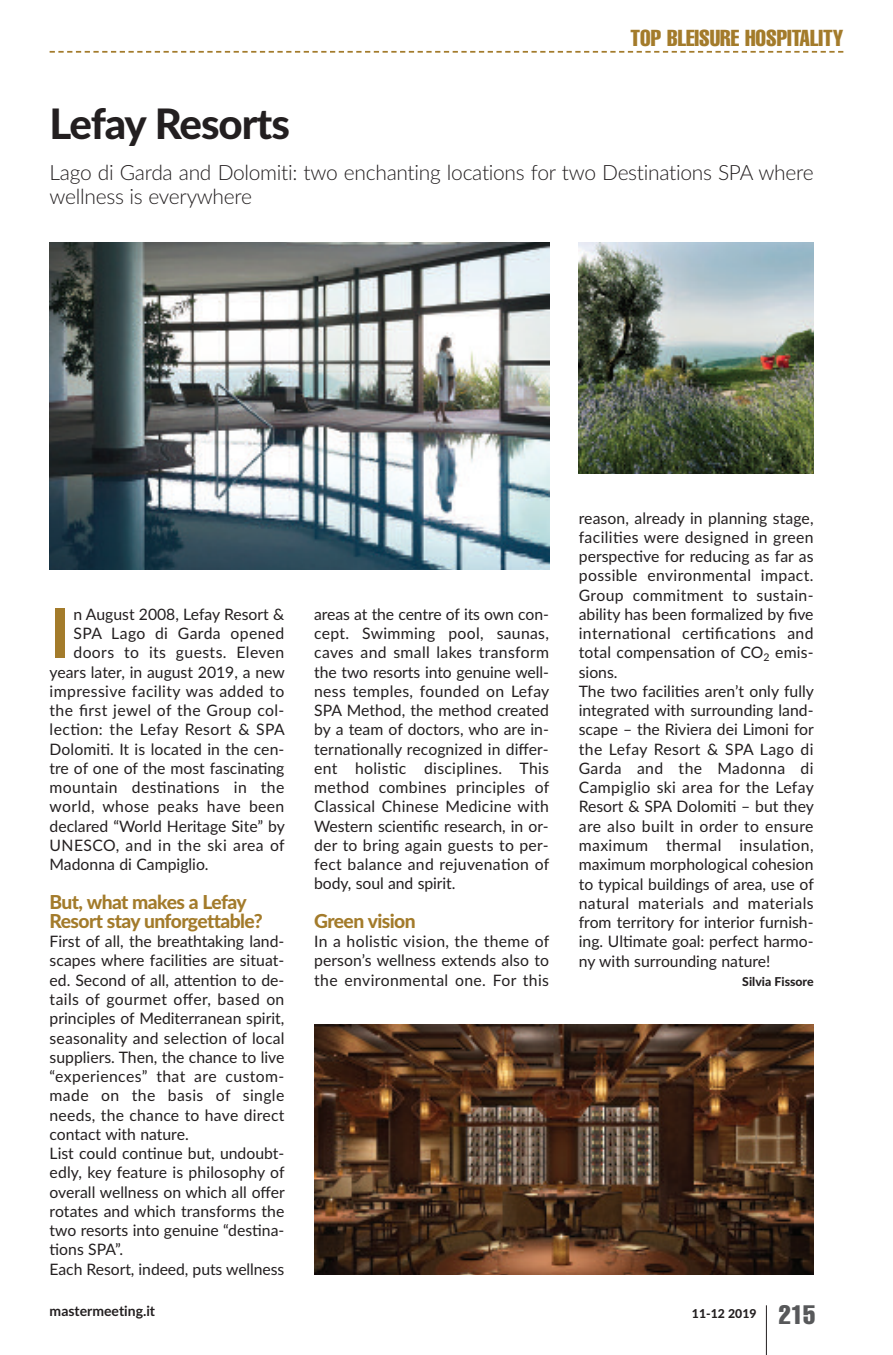
<style>
.page{position:relative;width:893px;height:1355px;background:#fff}
.page>*{position:absolute;margin:0;border:0;box-sizing:border-box;transform-origin:0 0}
.t1{font:700 68.77px "Lato";color:#a37b2b}
.t2{font:800 42px "Lato";letter-spacing:-.025em;color:#231f20}
.t3{font:extra-condensed 22.75px "Helvetica";color:#a37b2b}
.t4{font:300 21px/24.5px "Lato";letter-spacing:-.015em;color:#231f20}
.t5{font:800 19.25px/19.2px "Lato";letter-spacing:-.03em;color:#a37b2b}
.t6{font:15.75px/19.2px "Lato";letter-spacing:.005em;color:#231f20;text-align:justify}
.t7{font:15.75px "Lato";letter-spacing:.025em;color:#231f20}
.t8{font:700 14px "Lato";color:#231f20}
.t9{font:800 12.25px "Lato";color:#231f20}
.s1{font-family:"Helvetica";font-weight:400;font-stretch:extra-condensed;font-size:26.25px;color:#57585a}
</style>
<div class="page">
<hr style="left:766px;top:1305px;width:1px;height:49px;background:#231f20">
<svg style="left:50px;top:51px;width:793px;height:2px"></svg>
<img style="left:314px;top:1024px;width:500px;height:250px">
<img style="left:50px;top:242px;width:499px;height:327px">
<img style="left:579px;top:242px;width:235px;height:232px">
<h3 class="t3" style="left:630px;top:30px;width:214px">TOP BLEISURE HOSPITALITY</h3>
<h2 class="t2" style="left:50px;top:99px;width:242px">Lefay Resorts</h2>
<h3 class="t4" style="left:50px;top:160px;width:765px">Lago di Garda and Dolomiti: two enchanting locations for two Destinations SPA where wellness is everywhere</h3>
<h1 class="t1" style="left:50px;top:594px;width:22px">I</h1>
<p class="t6" style="left:73px;top:604px;width:212px">n August 2008, Lefay Resort &amp;</p>
<p class="t7" style="left:73px;top:624px;width:212px">SPA Lago di Garda opened</p>
<p class="t7" style="left:73px;top:643px;width:212px">doors to its guests. Eleven</p>
<p class="t6" style="left:50px;top:662px;width:237px">years later, in august 2019, a new</p>
<p class="t7" style="left:50px;top:682px;width:236px">impressive facility was added to</p>
<p class="t7" style="left:50px;top:701px;width:236px">the first jewel of the Group col-</p>
<p class="t7" style="left:50px;top:720px;width:237px">lection: the Lefay Resort &amp; SPA</p>
<p class="t6" style="left:50px;top:739px;width:236px">Dolomiti. It is located in the cen-</p>
<p class="t6" style="left:50px;top:758px;width:236px">tre of one of the most fascinating</p>
<p class="t7" style="left:50px;top:778px;width:236px">mountain destinations in the</p>
<p class="t7" style="left:50px;top:797px;width:236px">world, whose peaks have been</p>
<p class="t6" style="left:50px;top:816px;width:237px">declared “World Heritage Site” by</p>
<p class="t7" style="left:50px;top:836px;width:237px">UNESCO, and in the ski area of</p>
<p class="t6" style="left:50px;top:855px;width:161px">Madonna di Campiglio.</p>
<p class="t5" style="left:50px;top:892px;width:215px">But, what makes a Lefay<br>Resort stay unforgettable?</p>
<p class="t6" style="left:50px;top:932px;width:237px;text-align:left">First of all, the breathtaking land&shy;scapes where facilities are situat&shy;ed. Second of all, attention to de&shy;tails of gourmet offer, based on principles of Mediterranean spirit, seasonality and selection of local suppliers. Then, the chance to live “experiences” that are custom&shy;made on the basis of single needs, the chance to have direct contact with nature.<br>List could continue but, undoubt&shy;edly, key feature is philosophy of overall wellness on which all offer rotates and which transforms the two resorts into genuine “destina&shy;tions SPA”.<br>Each Resort, indeed, puts wellness</p>
<p class="t6" style="left:314px;top:604px;width:237px">areas at the centre of its own con&shy;cept. Swimming pool, saunas, caves and small lakes transform the two resorts into genuine well&shy;ness temples, founded on Lefay SPA Method, the method created by a team of doctors, who are in&shy;ternationally recognized in differ&shy;ent holistic disciplines. This method combines principles of Classical Chinese Medicine with Western scientific research, in or&shy;der to bring again guests to per&shy;fect balance and rejuvenation of body, soul and spirit.</p>
<p class="t5" style="left:314px;top:911px;width:103px">Green vision</p>
<p class="t6" style="left:314px;top:932px;width:237px">In a holistic vision, the theme of person’s wellness extends also to the environmental one. For this</p>
<p class="t6" style="left:579px;top:508px;width:237px;text-align:left">reason, already in planning stage, facilities were designed in green perspective for reducing as far as possible environmental impact.<br>Group commitment to sustain&shy;ability has been formalized by five international certifications and total compensation of CO<sub>2</sub> emis&shy;sions.<br>The two facilities aren’t only fully integrated with surrounding land&shy;scape – the Riviera dei Limoni for the Lefay Resort &amp; SPA Lago di<br>Garda and the Madonna di<br>Campiglio ski area for the Lefay<br>Resort &amp; SPA Dolomiti – but they are also built in order to ensure maximum thermal insulation, maximum morphological cohesion to typical buildings of area, use of natural materials and materials from territory for interior furnish&shy;ing. Ultimate goal: perfect harmo&shy;ny with surrounding nature!</p>
<p class="t9" style="left:742px;top:974px;width:73px">Silvia Fissore</p>
<p class="t8" style="left:50px;top:1302px;width:107px">mastermeeting.it</p>
<p class="t9" style="left:692px;top:1306px;width:125px">11-12 2019 <span class="s1">215</span></p>
</div>
